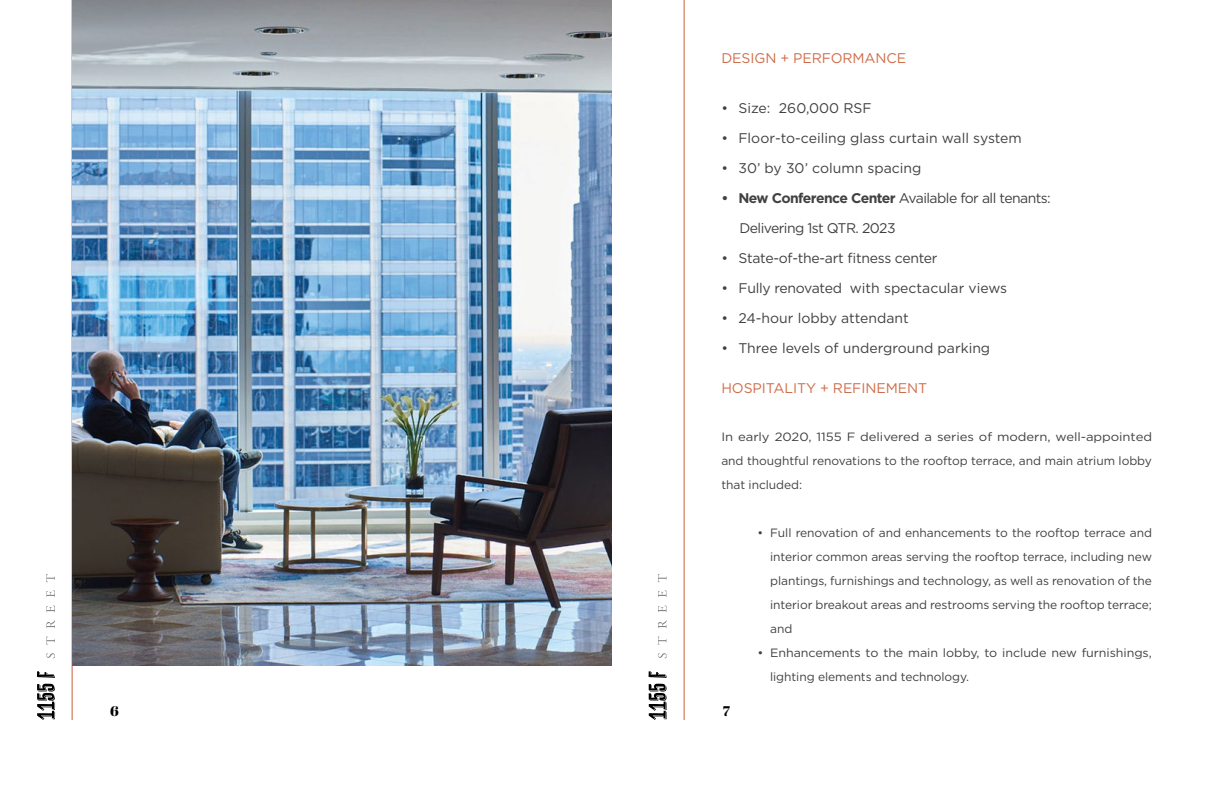
<style>
.page{position:relative;width:1224px;height:792px;background:#fff}
.page>*{position:absolute;margin:0;border:0;box-sizing:border-box;transform-origin:0 0}
.t1{font:14px "Gotham";color:#414042}
.t2{font:14px/30px "Gotham";letter-spacing:-.04em;color:#414042}
.t3{font:14px "Gotham";letter-spacing:-.005em;color:#cf6c49}
.t4{font:14px "Gotham";letter-spacing:-.02em;color:#414042}
.t5{font:14px "Abril Fatface";color:#000}
.t6{font:12px/24px "Gotham";letter-spacing:-.005em;color:#414042;text-align:justify}
.t7{font:12px/24px "Gotham";letter-spacing:-.005em;color:#414042;text-align:justify;scale:1.09 1}
.t8{font:12px/24px "Gotham";letter-spacing:-.005em;color:#414042;scale:1.04 1}
.s1{font-weight:700}
</style>
<div class="page">
<hr style="left:72px;top:0;width:1px;height:720px;background:#cb5f3b">
<hr style="left:684px;top:0;width:1px;height:720px;background:#cb5f3b">
<img style="left:72px;top:0;width:540px;height:666px">
<svg style="left:37px;top:671px;width:18px;height:49px"></svg>
<svg style="left:46px;top:653px;width:9px;height:5px"></svg>
<svg style="left:46px;top:637px;width:9px;height:8px"></svg>
<svg style="left:46px;top:620px;width:9px;height:8px"></svg>
<svg style="left:46px;top:605px;width:9px;height:7px"></svg>
<svg style="left:46px;top:590px;width:9px;height:7px"></svg>
<svg style="left:46px;top:574px;width:9px;height:8px"></svg>
<svg style="left:649px;top:671px;width:18px;height:49px"></svg>
<svg style="left:658px;top:653px;width:9px;height:5px"></svg>
<svg style="left:658px;top:637px;width:9px;height:8px"></svg>
<svg style="left:658px;top:620px;width:9px;height:8px"></svg>
<svg style="left:658px;top:605px;width:9px;height:7px"></svg>
<svg style="left:658px;top:590px;width:9px;height:7px"></svg>
<svg style="left:658px;top:574px;width:9px;height:8px"></svg>
<p class="t3" style="left:721px;top:49px;width:186px">DESIGN + PERFORMANCE</p>
<p class="t1" style="left:721px;top:99px;width:152px">• Size: 260,000 RSF</p>
<p class="t1" style="left:721px;top:129px;width:302px">• Floor-to-ceiling glass curtain wall system</p>
<p class="t1" style="left:721px;top:159px;width:202px">• 30’ by 30’ column spacing</p>
<p class="t2" style="left:739px;top:183px;width:313px;text-indent:-18px"><span class="s1">• New Conference Center</span> Available for all tenants:<br>Delivering 1st QTR. 2023</p>
<p class="t4" style="left:721px;top:249px;width:218px">• State-of-the-art fitness center</p>
<p class="t1" style="left:721px;top:279px;width:287px">• Fully renovated with spectacular views</p>
<p class="t1" style="left:721px;top:309px;width:189px">• 24-hour lobby attendant</p>
<p class="t1" style="left:721px;top:339px;width:270px">• Three levels of underground parking</p>
<p class="t3" style="left:721px;top:379px;width:207px">HOSPITALITY + REFINEMENT</p>
<p class="t7" style="left:721px;top:425px;width:397px">In early 2020, 1155 F delivered a series of modern, well-appointed and thoughtful renovations to the rooftop terrace, and main atrium lobby that included:</p>
<p class="t6" style="left:770px;top:521px;width:383px;text-indent:-13px">• Full renovation of and enhancements to the rooftop terrace and interior common areas serving the rooftop terrace, including new plantings, furnishings and technology, as well as renovation of the interior breakout areas and restrooms serving the rooftop terrace; and</p>
<p class="t8" style="left:770px;top:641px;width:369px;text-indent:-13px">• Enhancements to the main lobby, to include new furnishings, lighting elements and technology.</p>
<p class="t5" style="left:110px;top:701px;width:10px">6</p>
<p class="t5" style="left:723px;top:701px;width:9px">7</p>
</div>
